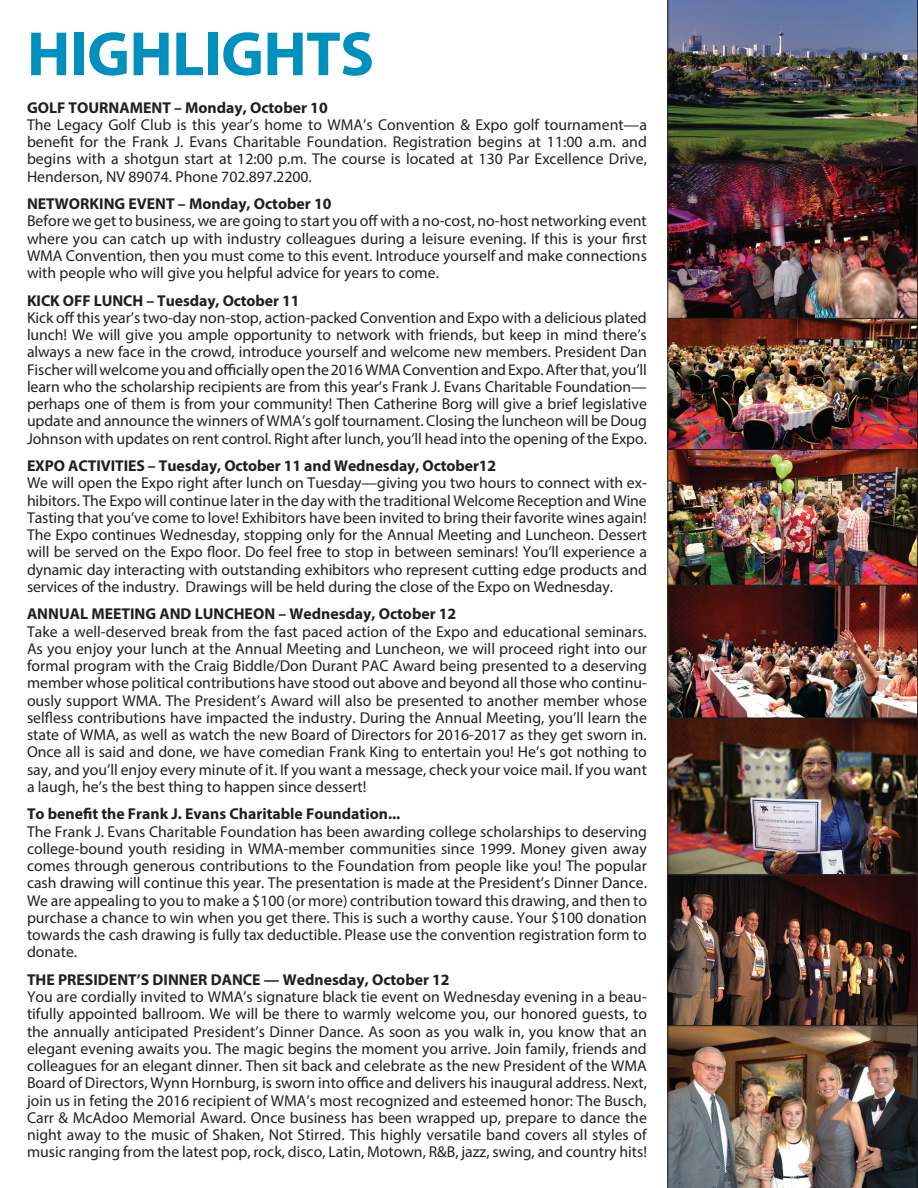
<style>
.page{position:relative;width:918px;height:1188px;background:#fff}
.page>*{position:absolute;margin:0;border:0;box-sizing:border-box;transform-origin:0 0}
.FJE_Text{font:700 63px "Myriad Pro";letter-spacing:-.01em;color:#0090be}
.FJE_Text-2{font:15.75px/17.2px "Myriad Pro";color:#231f20;text-align:justify}
.FJE_Text-3{font:700 15.75px "Myriad Pro";color:#231f20}
</style>
<div class="page">
<img style="left:669px;top:452px;width:247px;height:573px">
<div style="left:667px;top:718px;width:251px;height:157px;border:1px solid #231f20"></div>
<img style="left:669px;top:167px;width:247px;height:151px">
<img style="left:667px;top:0;width:251px;height:165px">
<div style="left:667px;top:165px;width:251px;height:167px;border:1px solid #231f20"></div>
<img style="left:669px;top:320px;width:247px;height:129px">
<div style="left:667px;top:318px;width:251px;height:134px;border:1px solid #231f20"></div>
<div style="left:667px;top:449px;width:251px;height:137px;border:1px solid #231f20"></div>
<div style="left:667px;top:585px;width:251px;height:133px;border:1px solid #231f20"></div>
<div style="left:667px;top:875px;width:251px;height:187px;border:1px solid #231f20"></div>
<img style="left:667px;top:1025px;width:251px;height:163px">
<p class="FJE_Text" style="left:27px;top:13px;width:349px">HIGHLIGHTS</p>
<p class="FJE_Text-3" style="left:27px;top:97px;width:302px">GOLF TOURNAMENT – Monday, October 10</p>
<p class="FJE_Text-2" style="left:27px;top:116px;width:621px">The Legacy Golf Club is this year’s home to WMA’s Convention &amp; Expo golf tournament—a benefit for the Frank J. Evans Charitable Foundation. Registration begins at 11:00 a.m. and begins with a shotgun start at 12:00 p.m. The course is located at 130 Par Excellence Drive, Henderson, NV 89074. Phone 702.897.2200.</p>
<p class="FJE_Text-3" style="left:27px;top:194px;width:306px">NETWORKING EVENT – Monday, October 10</p>
<p class="FJE_Text-2" style="left:27px;top:212px;width:622px">Before we get to business, we are going to start you off with a no-cost, no-host networking event where you can catch up with industry colleagues during a leisure evening. If this is your first WMA Convention, then you must come to this event. Introduce yourself and make connections with people who will give you helpful advice for years to come.</p>
<p class="FJE_Text-3" style="left:27px;top:290px;width:274px">KICK OFF LUNCH – Tuesday, October 11</p>
<p class="FJE_Text-2" style="left:27px;top:309px;width:622px">Kick off this year’s two-day non-stop, action-packed Convention and Expo with a delicious plated lunch! We will give you ample opportunity to network with friends, but keep in mind there’s always a new face in the crowd, introduce yourself and welcome new members. President Dan Fischer will welcome you and officially open the 2016 WMA Convention and Expo. After that, you’ll learn who the scholarship recipients are from this year’s Frank J. Evans Charitable Foundation— perhaps one of them is from your community! Then Catherine Borg will give a brief legislative update and announce the winners of WMA’s golf tournament. Closing the luncheon will be Doug Johnson with updates on rent control. Right after lunch, you’ll head into the opening of the Expo.</p>
<p class="FJE_Text-3" style="left:27px;top:456px;width:471px">EXPO ACTIVITIES – Tuesday, October 11 and Wednesday, October12</p>
<p class="FJE_Text-2" style="left:27px;top:474px;width:621px">We will open the Expo right after lunch on Tuesday—giving you two hours to connect with ex&shy;hibitors. The Expo will continue later in the day with the traditional Welcome Reception and Wine Tasting that you’ve come to love! Exhibitors have been invited to bring their favorite wines again!<br>The Expo continues Wednesday, stopping only for the Annual Meeting and Luncheon. Dessert will be served on the Expo floor. Do feel free to stop in between seminars! You’ll experience a dynamic day interacting with outstanding exhibitors who represent cutting edge products and services of the industry. Drawings will be held during the close of the Expo on Wednesday.</p>
<p class="FJE_Text-3" style="left:27px;top:604px;width:431px">ANNUAL MEETING AND LUNCHEON – Wednesday, October 12</p>
<p class="FJE_Text-2" style="left:27px;top:623px;width:621px">Take a well-deserved break from the fast paced action of the Expo and educational seminars.<br>As you enjoy your lunch at the Annual Meeting and Luncheon, we will proceed right into our formal program with the Craig Biddle/Don Durant PAC Award being presented to a deserving member whose political contributions have stood out above and beyond all those who continu&shy;ously support WMA. The President’s Award will also be presented to another member whose selfless contributions have impacted the industry. During the Annual Meeting, you’ll learn the state of WMA, as well as watch the new Board of Directors for 2016-2017 as they get sworn in.<br>Once all is said and done, we have comedian Frank King to entertain you! He’s got nothing to say, and you’ll enjoy every minute of it. If you want a message, check your voice mail. If you want a laugh, he’s the best thing to happen since dessert!</p>
<p class="FJE_Text-3" style="left:27px;top:804px;width:375px">To benefit the Frank J. Evans Charitable Foundation...</p>
<p class="FJE_Text-2" style="left:27px;top:823px;width:621px">The Frank J. Evans Charitable Foundation has been awarding college scholarships to deserving college-bound youth residing in WMA-member communities since 1999. Money given away comes through generous contributions to the Foundation from people like you! The popular cash drawing will continue this year. The presentation is made at the President’s Dinner Dance.<br>We are appealing to you to make a $100 (or more) contribution toward this drawing, and then to purchase a chance to win when you get there. This is such a worthy cause. Your $100 donation towards the cash drawing is fully tax deductible. Please use the convention registration form to donate.</p>
<p class="FJE_Text-3" style="left:27px;top:969px;width:424px">THE PRESIDENT’S DINNER DANCE — Wednesday, October 12</p>
<p class="FJE_Text-2" style="left:27px;top:988px;width:621px">You are cordially invited to WMA’s signature black tie event on Wednesday evening in a beau&shy;tifully appointed ballroom. We will be there to warmly welcome you, our honored guests, to the annually anticipated President’s Dinner Dance. As soon as you walk in, you know that an elegant evening awaits you. The magic begins the moment you arrive. Join family, friends and colleagues for an elegant dinner. Then sit back and celebrate as the new President of the WMA Board of Directors, Wynn Hornburg, is sworn into office and delivers his inaugural address. Next, join us in feting the 2016 recipient of WMA’s most recognized and esteemed honor: The Busch, Carr &amp; McAdoo Memorial Award. Once business has been wrapped up, prepare to dance the night away to the music of Shaken, Not Stirred. This highly versatile band covers all styles of music ranging from the latest pop, rock, disco, Latin, Motown, R&amp;B, jazz, swing, and country hits!</p>
</div>
